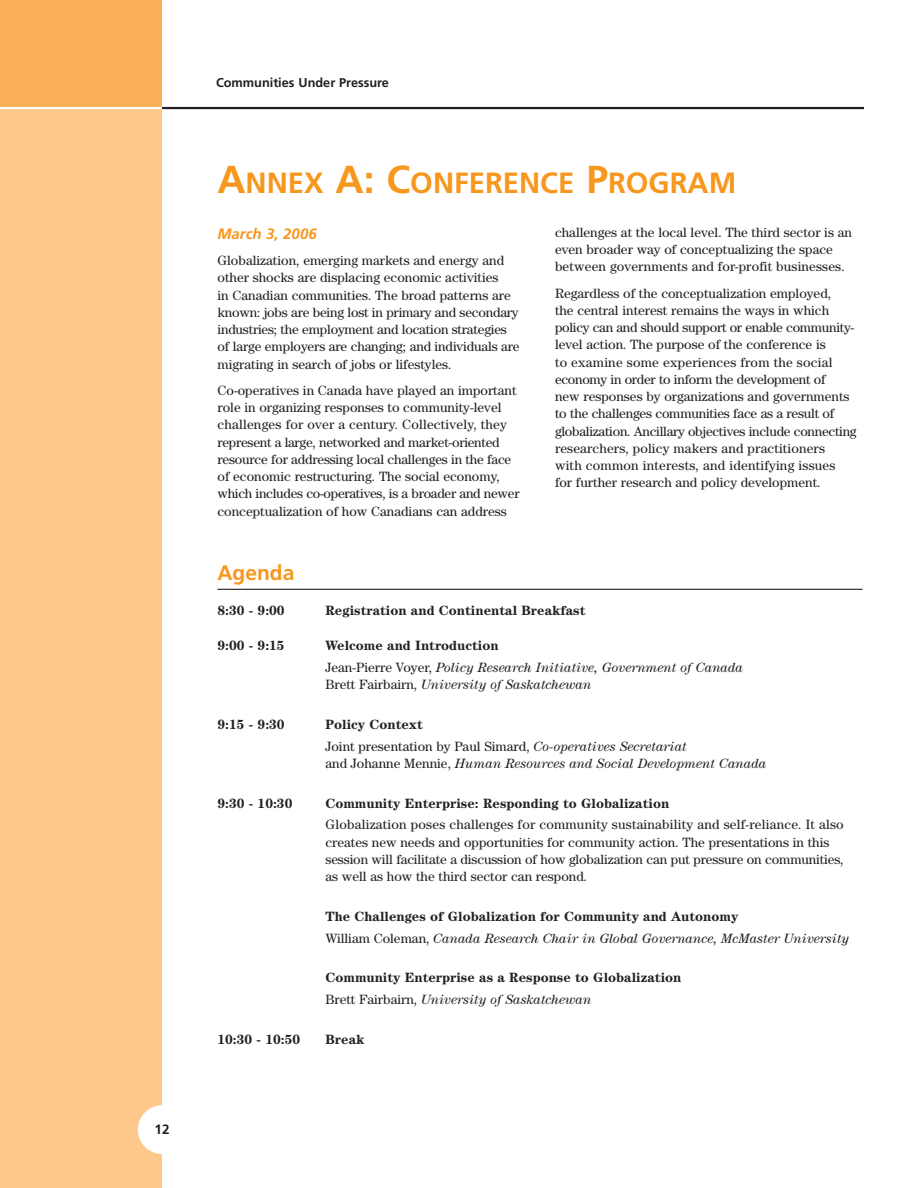
<style>
.page{position:relative;width:918px;height:1188px;background:#fff}
.page>*{position:absolute;margin:0;border:0;box-sizing:border-box;transform-origin:0 0}
.t1{font:700 29.25px "Frutiger";color:#f7971d}
.t2{font:700 21px "Frutiger";color:#f7971d}
.t3{font:italic 700 15px "Frutiger";color:#f7971d}
.t4{font:13.5px/17.2px "Century";color:#231f20}
.t5{font:italic 13.5px/21.8px "Century";color:#231f20}
.t6{font:700 13.5px/21.8px "Century";color:#231f20}
.t7{font:700 13.5px "Frutiger";color:#231f20}
.t8{font:700 12.75px "Frutiger";color:#231f20}
.s1{font-size:39px}
.s2{font-weight:700;font-style:normal}
.s3{font-style:normal}
.s4{font-weight:700}
.s5{font-style:italic}
.s6{font-weight:400}
.s7{font-weight:400;font-style:italic}
</style>
<div class="page">
<div style="left:0;top:0;width:162px;height:108px;background:#faae55"></div>
<div style="left:0;top:108px;width:162px;height:1080px;background:#fdc889"></div>
<div style="left:138px;top:1105px;width:49px;height:49px;background:#fff;border-radius:50%"></div>
<hr style="left:162px;top:107px;width:702px;height:2px;background:#231f20">
<hr style="left:0;top:107px;width:162px;height:2px;background:#fff">
<hr style="left:218px;top:589px;width:644px;height:1px;background:#231f20">
<p class="t7" style="left:155px;top:1123px;width:17px">12</p>
<p class="t8" style="left:216px;top:78px;width:175px">Communities Under Pressure</p>
<h1 class="t1" style="left:218px;top:171px;width:520px"><span class="s1">A</span>NNEX <span class="s1">A: C</span>ONFERENCE <span class="s1">P</span>ROGRAM</h1>
<p class="t3" style="left:218px;top:228px;width:101px">March 3, 2006</p>
<p class="t4" style="left:218px;top:253px;width:304px">Globalization, emerging markets and energy and other shocks are displacing economic activities<br>in Canadian communities. The broad patterns are known: jobs are being lost in primary and secondary industries; the employment and location strategies of large employers are changing; and individuals are migrating in search of jobs or lifestyles.</p>
<p class="t4" style="left:218px;top:383px;width:304px">Co-operatives in Canada have played an important role in organizing responses to community-level challenges for over a century. Collectively, they represent a large, networked and market-oriented resource for addressing local challenges in the face of economic restructuring. The social economy, which includes co-operatives, is a broader and newer conceptualization of how Canadians can address</p>
<p class="t4" style="left:555px;top:225px;width:299px">challenges at the local level. The third sector is an even broader way of conceptualizing the space between governments and for-profit businesses.</p>
<p class="t4" style="left:555px;top:286px;width:303px">Regardless of the conceptualization employed,<br>the central interest remains the ways in which policy can and should support or enable community&shy;level action. The purpose of the conference is<br>to examine some experiences from the social economy in order to inform the development of<br>new responses by organizations and governments to the challenges communities face as a result of globalization. Ancillary objectives include connecting researchers, policy makers and practitioners<br>with common interests, and identifying issues<br>for further research and policy development.</p>
<h2 class="t2" style="left:218px;top:564px;width:78px">Agenda</h2>
<p class="t6" style="left:218px;top:601px;width:69px">8:30 - 9:00</p>
<p class="t6" style="left:325px;top:601px;width:261px">Registration and Continental Breakfast</p>
<p class="t6" style="left:218px;top:636px;width:69px">9:00 - 9:15</p>
<p class="t5" style="left:325px;top:636px;width:419px"><span class="s2">Welcome and Introduction<br></span><span class="s3">Jean-Pierre Voyer,</span> Policy Research Initiative, Government of Canada</p>
<p class="t5" style="left:326px;top:675px;width:267px"><span class="s3">Brett Fairbairn,</span> University of Saskatchewan</p>
<p class="t6" style="left:217px;top:715px;width:69px">9:15 - 9:30</p>
<p class="t4" style="left:325px;top:715px;width:363px;line-height:21.8px"><span class="s4">Policy Context<br></span>Joint presentation by Paul Simard, <span class="s5">Co-operatives Secretariat</span></p>
<p class="t5" style="left:325px;top:754px;width:442px"><span class="s3">and Johanne Mennie,</span> Human Resources and Social Development Canada</p>
<p class="t6" style="left:217px;top:793px;width:76px">9:30 - 10:30</p>
<p class="t6" style="left:325px;top:793px;width:345px">Community Enterprise: Responding to Globalization</p>
<p class="t4" style="left:325px;top:817px;width:520px">Globalization poses challenges for community sustainability and self-reliance. It also creates new needs and opportunities for community action. The presentations in this session will facilitate a discussion of how globalization can put pressure on communities, as well as how the third sector can respond.</p>
<p class="t5" style="left:325px;top:907px;width:525px"><span class="s2">The Challenges of Globalization for Community and Autonomy<br></span><span class="s3">William Coleman,</span> Canada Research Chair in Global Governance, McMaster University</p>
<p class="t6" style="left:325px;top:968px;width:357px">Community Enterprise as a Response to Globalization<br><span class="s6">Brett Fairbairn,</span> <span class="s7">University of Saskatchewan</span></p>
<p class="t6" style="left:217px;top:1030px;width:84px">10:30 - 10:50</p>
<p class="t6" style="left:325px;top:1030px;width:41px">Break</p>
</div>
